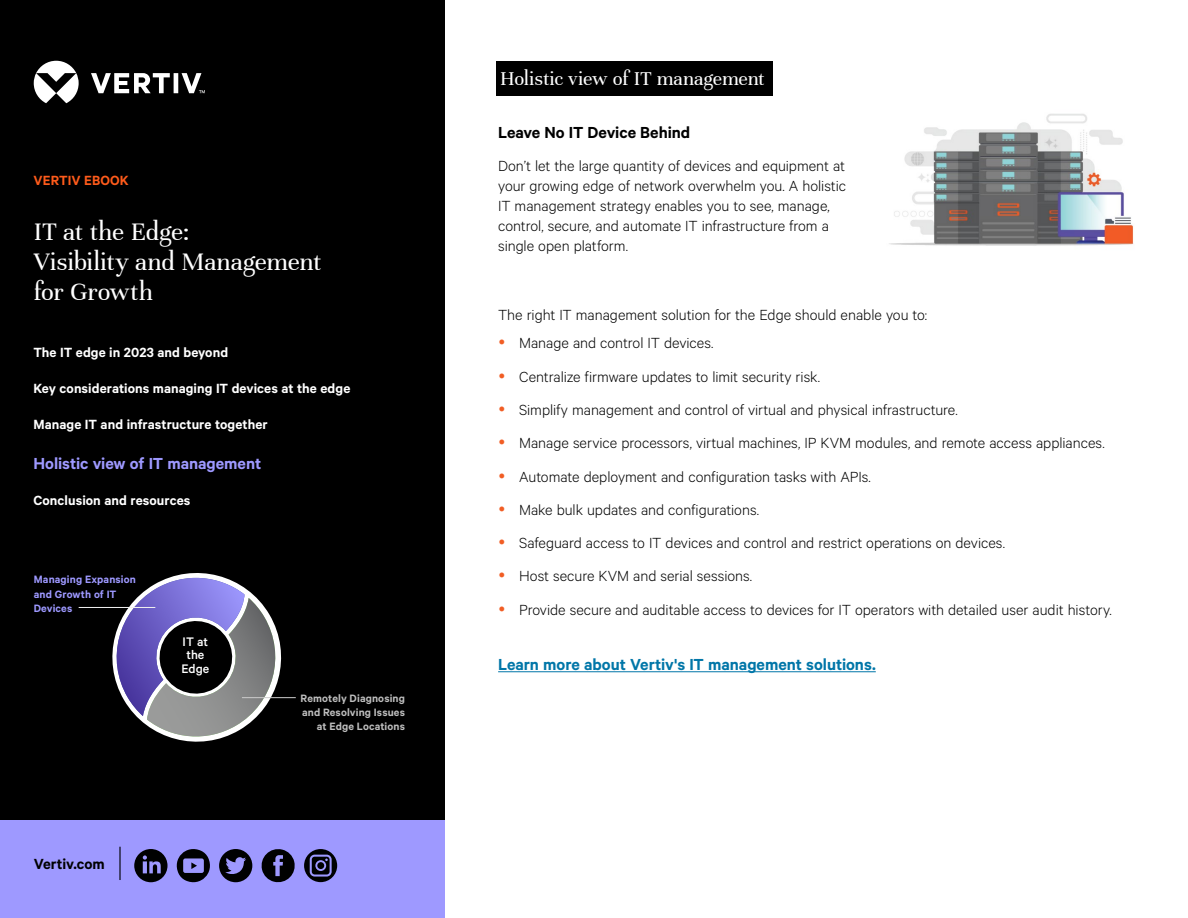
<style>
.page{position:relative;width:1188px;height:918px;background:#fff}
.page>*{position:absolute;margin:0;border:0;box-sizing:border-box;transform-origin:0 0}
.t1{font:27px/30px "Unna";letter-spacing:-.005em;color:#fff}
.t2{font:21px "Unna";letter-spacing:-.005em;color:#fff}
.t3{font:600 18px "Calibre";color:#0076a8}
.t4{font:600 18px "Calibre";letter-spacing:-.005em;color:#9e99ff}
.t5{font:600 18px "Calibre";letter-spacing:-.005em;color:#000}
.t6{font:300 16.5px/33.3px "Calibre";color:#000}
.t7{font:600 16.5px "Calibre";color:#000}
.t8{font:600 15px "Calibre";letter-spacing:.005em;color:#fff}
.t9{font:600 15px "Calibre";letter-spacing:.005em;color:#fe5b1b}
.t10{font:500 13.95px/13.2px "Calibre";color:#fff;text-align:center}
.t11{font:600 12px/14.4px "Calibre";letter-spacing:.01em;color:#bebebe;text-align:right}
.t12{font:600 12px/14.4px "Calibre";letter-spacing:.01em;color:#9e99ff}
</style>
<div class="page">
<div style="left:0;top:0;width:444px;height:918px;background:#000"></div>
<div style="left:0;top:821px;width:444px;height:97px;background:#9e99ff"></div>
<svg style="left:34px;top:61px;width:171px;height:42px"></svg>
<hr style="left:119px;top:847px;width:2px;height:33px;background:#000">
<div style="left:497px;top:61px;width:276px;height:35px;background:#000"></div>
<hr style="left:498px;top:671px;width:378px;height:1px;background:#0076a8">
<img style="left:889px;top:114px;width:245px;height:132px">
<svg style="left:112px;top:573px;width:179px;height:169px"></svg>
<hr style="left:79px;top:607px;width:76px;height:1px;background:#f2f2f2">
<hr style="left:242px;top:697px;width:54px;height:1px;background:#ccc">
<svg style="left:134px;top:849px;width:34px;height:33px"></svg>
<svg style="left:177px;top:849px;width:33px;height:34px"></svg>
<svg style="left:219px;top:849px;width:33px;height:33px"></svg>
<svg style="left:262px;top:849px;width:33px;height:33px"></svg>
<svg style="left:304px;top:849px;width:33px;height:33px"></svg>
<p class="t9" style="left:34px;top:172px;width:97px">VERTIV EBOOK</p>
<h1 class="t1" style="left:34px;top:217px;width:289px">IT at the Edge:<br>Visibility and Management for Growth</h1>
<p class="t8" style="left:33px;top:344px;width:196px">The IT edge in 2023 and beyond</p>
<p class="t8" style="left:33px;top:380px;width:318px">Key considerations managing IT devices at the edge</p>
<p class="t8" style="left:33px;top:416px;width:236px">Manage IT and infrastructure together</p>
<p class="t4" style="left:33px;top:453px;width:229px">Holistic view of IT management</p>
<p class="t8" style="left:33px;top:492px;width:158px">Conclusion and resources</p>
<p class="t12" style="left:34px;top:572px;width:104px">Managing Expansion and Growth of IT<br>Devices</p>
<p class="t10" style="left:181px;top:635px;width:29px">IT at the<br>Edge</p>
<p class="t7" style="left:34px;top:854px;width:73px">Vertiv.com</p>
<p class="t11" style="left:301px;top:690px;width:106px">Remotely Diagnosing and Resolving Issues at Edge Locations</p>
<p class="t2" style="left:500px;top:67px;width:266px">Holistic view of IT management</p>
<p class="t5" style="left:498px;top:122px;width:194px">Leave No IT Device Behind</p>
<p class="t6" style="left:498px;top:156px;width:349px;line-height:19.8px">Don’t let the large quantity of devices and equipment at your growing edge of network overwhelm you. A holistic IT management strategy enables you to see, manage, control, secure, and automate IT infrastructure from a single open platform.</p>
<p class="t6" style="left:519px;top:299px;width:410px;line-height:28.8px;text-indent:-21px">The right IT management solution for the Edge should enable you to:<br>Manage and control IT devices.</p>
<p class="t6" style="left:519px;top:359px;width:594px">Centralize firmware updates to limit security risk.<br>Simplify management and control of virtual and physical infrastructure.<br>Manage service processors, virtual machines, IP KVM modules, and remote access appliances.<br>Automate deployment and configuration tasks with APIs.<br>Make bulk updates and configurations.<br>Safeguard access to IT devices and control and restrict operations on devices.<br>Host secure KVM and serial sessions.<br>Provide secure and auditable access to devices for IT operators with detailed user audit history.</p>
<p class="t3" style="left:498px;top:654px;width:379px">Learn more about Vertiv's IT management solutions.</p>
</div>
